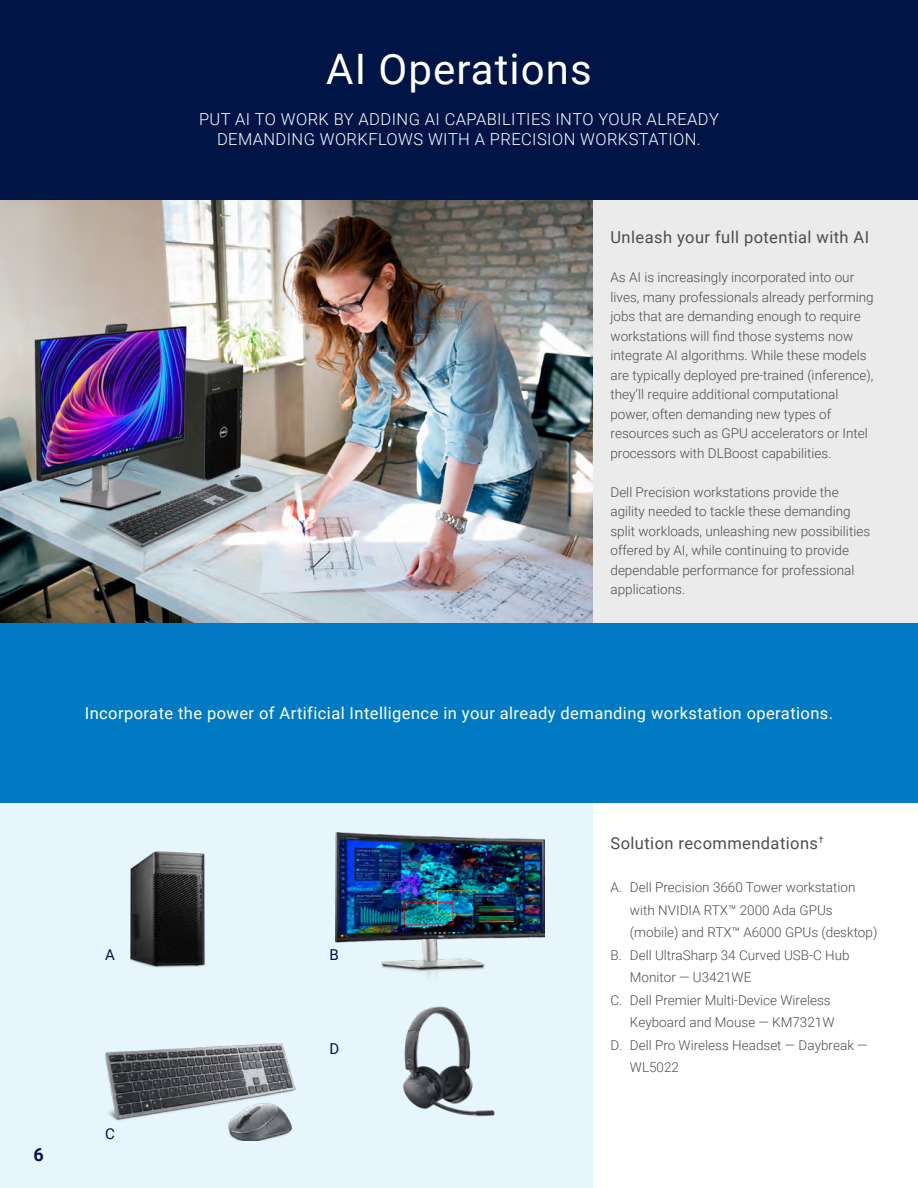
<style>
.page{position:relative;width:918px;height:1188px;background:#fff}
.page>*{position:absolute;margin:0;border:0;box-sizing:border-box;transform-origin:0 0}
.t1{font:42px "Roboto";letter-spacing:.025em;color:#fff}
.t2{font:700 18px "Roboto";color:#001446}
.t3{font:300 16.5px/19.5px "Roboto";letter-spacing:.025em;color:#fff;text-align:center}
.t4{font:16.5px "Roboto";letter-spacing:.025em;color:#fff}
.t5{font:16.5px "Roboto";letter-spacing:.025em;color:#4d4d4f}
.t6{font:15px "Roboto";color:#001446}
.t7{font:300 13.5px/19.5px "Roboto";color:#4d4d4f}
</style>
<div class="page">
<div style="left:592px;top:199px;width:326px;height:424px;background:#ebebec"></div>
<div style="left:0;top:775px;width:592px;height:413px;background:#e7f6fd"></div>
<img style="left:0;top:199px;width:592px;height:424px">
<div style="left:0;top:623px;width:918px;height:180px;background:#007bc3"></div>
<div style="left:0;top:0;width:918px;height:199px;background:#001446"></div>
<img style="left:335px;top:833px;width:210px;height:144px">
<img style="left:130px;top:851px;width:75px;height:117px">
<img style="left:403px;top:1006px;width:92px;height:111px">
<img style="left:105px;top:1043px;width:191px;height:98px">
<p class="t1" style="left:326px;top:40px;width:267px">AI Operations</p>
<p class="t3" style="left:199px;top:109px;width:521px">PUT AI TO WORK BY ADDING AI CAPABILITIES INTO YOUR ALREADY<br>DEMANDING WORKFLOWS WITH A PRECISION WORKSTATION.</p>
<p class="t5" style="left:610px;top:226px;width:260px">Unleash your full potential with AI</p>
<p class="t7" style="left:610px;top:267px;width:265px">As AI is increasingly incorporated into our lives, many professionals already performing jobs that are demanding enough to require workstations will find those systems now integrate AI algorithms. While these models are typically deployed pre-trained (inference), they’ll require additional computational power, often demanding new types of resources such as GPU accelerators or Intel processors with DLBoost capabilities.</p>
<p class="t7" style="left:610px;top:482px;width:261px">Dell Precision workstations provide the agility needed to tackle these demanding split workloads, unleashing new possibilities offered by AI, while continuing to provide dependable performance for professional applications.</p>
<p class="t4" style="left:85px;top:702px;width:750px">Incorporate the power of Artificial Intelligence in your already demanding workstation operations.</p>
<p class="t2" style="left:34px;top:1142px;width:12px">6</p>
<p class="t6" style="left:105px;top:944px;width:11px">A</p>
<p class="t6" style="left:330px;top:944px;width:11px">B</p>
<p class="t6" style="left:105px;top:1123px;width:11px">C</p>
<p class="t6" style="left:330px;top:1038px;width:11px">D</p>
<p class="t5" style="left:610px;top:831px;width:215px">Solution recommendations<sup>†</sup></p>
<p class="t7" style="left:610px;top:877px;width:247px">A. Dell Precision 3660 Tower workstation</p>
<p class="t7" style="left:630px;top:900px;width:204px">with NVIDIA RTX™ 2000 Ada GPUs</p>
<p class="t7" style="left:630px;top:922px;width:249px">(mobile) and RTX™ A6000 GPUs (desktop)</p>
<p class="t7" style="left:611px;top:945px;width:241px">B. Dell UltraSharp 34 Curved USB-C Hub</p>
<p class="t7" style="left:630px;top:967px;width:123px">Monitor — U3421WE</p>
<p class="t7" style="left:610px;top:990px;width:222px">C. Dell Premier Multi-Device Wireless</p>
<p class="t7" style="left:630px;top:1012px;width:206px">Keyboard and Mouse — KM7321W</p>
<p class="t7" style="left:610px;top:1035px;width:259px">D. Dell Pro Wireless Headset — Daybreak —</p>
<p class="t7" style="left:630px;top:1057px;width:51px">WL5022</p>
</div>
